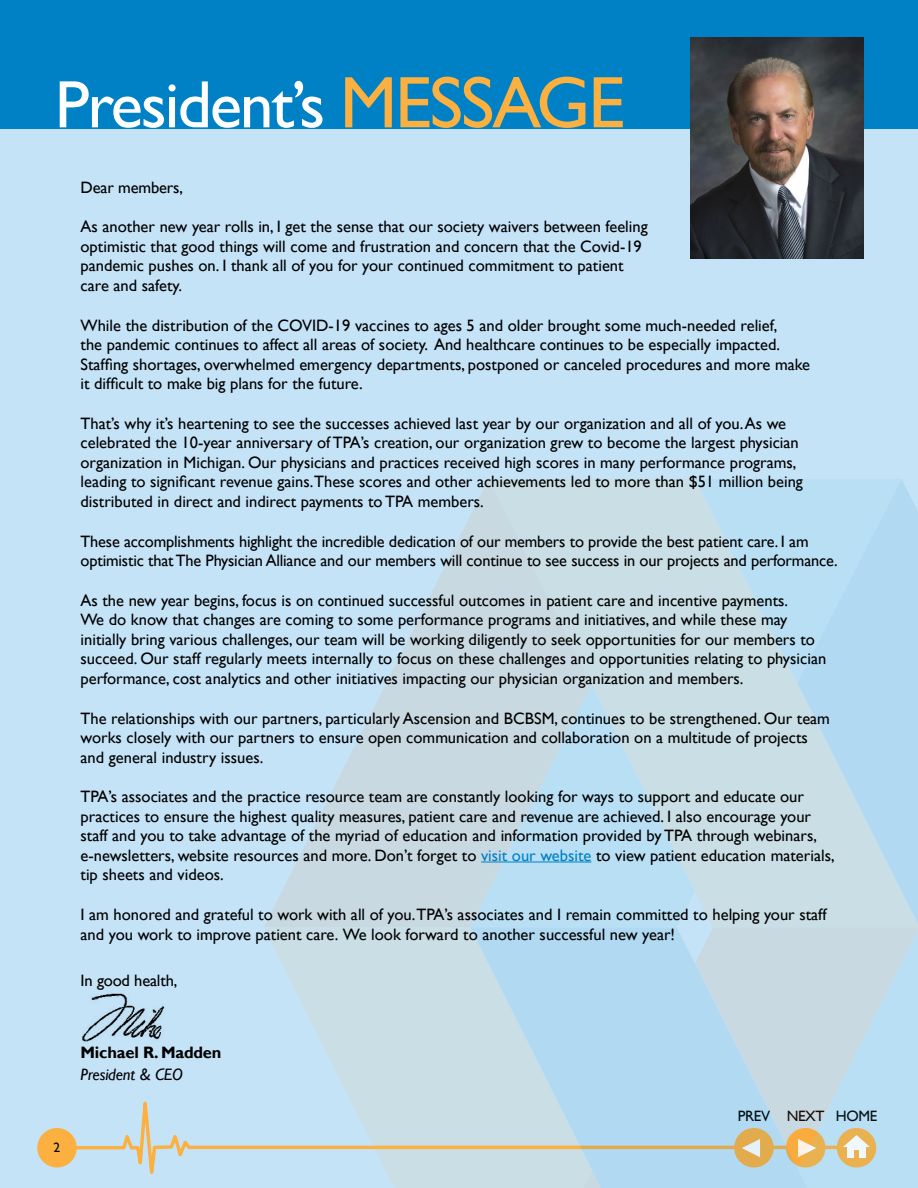
<style>
.page{position:relative;width:918px;height:1188px;background:#fff}
.page>*{position:absolute;margin:0;border:0;box-sizing:border-box;transform-origin:0 0}
.t1{font:67.35px "Gill Sans";letter-spacing:-.03em;color:#fff}
.t2{font:16.5px/19.5px "Gill Sans";color:#000}
.t3{font:700 16.5px "Gill Sans";letter-spacing:-.01em;color:#000}
.t4{font:italic 16.5px "Gill Sans";letter-spacing:-.01em;color:#000}
.t5{font:15px "Gill Sans";letter-spacing:-.02em;color:#000}
.t6{font:13.5px "Gill Sans";color:#000}
.s1{font-size:73.35px;color:#fbb040}
.s2{color:#0081c6}
</style>
<div class="page">
<div style="left:0;top:89px;width:918px;height:1099px;background:#c5e3f7"></div>
<div style="left:0;top:0;width:918px;height:128px;background:#0081c6"></div>
<img style="left:690px;top:38px;width:174px;height:221px">
<svg style="left:65px;top:1101px;width:199px;height:73px"></svg>
<div style="left:37px;top:1128px;width:40px;height:40px;background:#fbb040;border-radius:50%"></div>
<div style="left:592px;top:479px;width:205px;height:448px;background:#cadee5"></div>
<svg style="left:264px;top:479px;width:328px;height:448px;fill:#c9dee5"></svg>
<svg style="left:264px;top:927px;width:206px;height:261px;fill:#cadee5"></svg>
<svg style="left:695px;top:479px;width:102px;height:204px"></svg>
<svg style="left:470px;top:685px;width:225px;height:242px;fill:#b9dff5"></svg>
<svg style="left:470px;top:927px;width:328px;height:261px;background:#bbd8e8"></svg>
<svg style="left:797px;top:479px;width:121px;height:448px;fill:#b1d9f2"></svg>
<svg style="left:798px;top:927px;width:120px;height:261px"></svg>
<hr style="left:481px;top:862px;width:110px;height:1px;background:#0081c6">
<img style="left:82px;top:993px;width:83px;height:49px">
<h1 class="t1" style="left:55px;top:66px;width:571px">President’s <span class="s1">MESSAGE</span></h1>
<p class="t2" style="left:81px;top:177px;width:104px">Dear members,</p>
<p class="t2" style="left:81px;top:217px;width:569px">As another new year rolls in, I get the sense that our society waivers between feeling optimistic that good things will come and frustration and concern that the Covid-19 pandemic pushes on. I thank all of you for your continued commitment to patient care and safety.</p>
<p class="t2" style="left:81px;top:315px;width:731px">While the distribution of the COVID-19 vaccines to ages 5 and older brought some much-needed relief,<br>the pandemic continues to affect all areas of society. And healthcare continues to be especially impacted.<br>Staffing shortages, overwhelmed emergency departments, postponed or canceled procedures and more make it difficult to make big plans for the future.</p>
<p class="t2" style="left:81px;top:413px;width:724px">That’s why it’s heartening to see the successes achieved last year by our organization and all of you. As we celebrated the 10-year anniversary of TPA’s creation, our organization grew to become the largest physician organization in Michigan. Our physicians and practices received high scores in many performance programs, leading to significant revenue gains.These scores and other achievements led to more than $51 million being distributed in direct and indirect payments to TPA members.</p>
<p class="t2" style="left:81px;top:531px;width:759px">These accomplishments highlight the incredible dedication of our members to provide the best patient care. I am optimistic that The Physician Alliance and our members will continue to see success in our projects and performance.</p>
<p class="t2" style="left:81px;top:590px;width:747px">As the new year begins, focus is on continued successful outcomes in patient care and incentive payments.<br>We do know that changes are coming to some performance programs and initiatives, and while these may initially bring various challenges, our team will be working diligently to seek opportunities for our members to succeed. Our staff regularly meets internally to focus on these challenges and opportunities relating to physician performance, cost analytics and other initiatives impacting our physician organization and members.</p>
<p class="t2" style="left:81px;top:708px;width:751px">The relationships with our partners, particularly Ascension and BCBSM, continues to be strengthened. Our team works closely with our partners to ensure open communication and collaboration on a multitude of projects and general industry issues.</p>
<p class="t2" style="left:81px;top:787px;width:756px">TPA’s associates and the practice resource team are constantly looking for ways to support and educate our practices to ensure the highest quality measures, patient care and revenue are achieved. I also encourage your staff and you to take advantage of the myriad of education and information provided by TPA through webinars, e-newsletters, website resources and more. Don’t forget to <span class="s2">visit our website</span> to view patient education materials, tip sheets and videos.</p>
<p class="t2" style="left:81px;top:905px;width:747px">I am honored and grateful to work with all of you.TPA’s associates and I remain committed to helping your staff and you work to improve patient care. We look forward to another successful new year!</p>
<p class="t2" style="left:81px;top:971px;width:98px">In good health,</p>
<p class="t3" style="left:81px;top:1042px;width:142px">Michael R. Madden</p>
<p class="t4" style="left:81px;top:1065px;width:104px">President &amp; CEO</p>
<p class="t6" style="left:54px;top:1140px;width:8px">2</p>
<p class="t5" style="left:738px;top:1107px;width:141px">PREV NEXT HOME</p>
</div>
